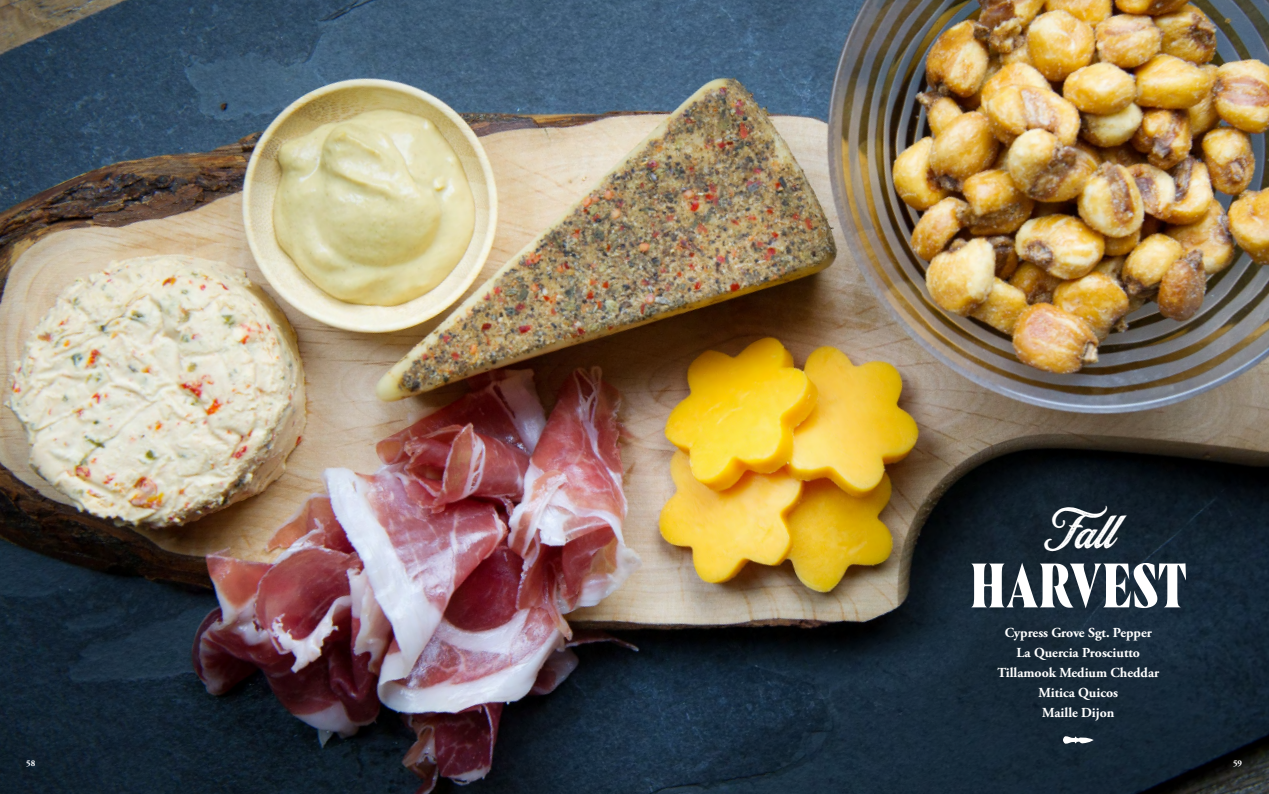
<style>
.page{position:relative;width:1269px;height:794px;background:#fff}
.page>*{position:absolute;margin:0;border:0;box-sizing:border-box;transform-origin:0 0}
.t1{font:700 62.5px "Wayfinder CF";color:#fff}
.t2{font:37.5px "Milkstore 01 Scr";color:#fff}
.t3{font:700 13.75px/20px "Adobe Garamond Pro";color:#fff;text-align:center}
.t4{font:700 8.75px "Adobe Garamond Pro";color:#fff}
</style>
<div class="page">
<img style="left:0;top:0;width:1269px;height:794px">
<svg style="left:1063px;top:736px;width:30px;height:7px"></svg>
<p class="t2" style="left:1042px;top:513px;width:74px">Fall</p>
<p class="t1" style="left:969px;top:549px;width:219px">HARVEST</p>
<p class="t3" style="left:997px;top:623px;width:163px">Cypress Grove Sgt. Pepper<br>La Quercia Prosciutto<br>Tillamook Medium Cheddar<br>Mitica Quicos<br>Maille Dijon</p>
<p class="t4" style="left:26px;top:758px;width:11px">58</p>
<p class="t4" style="left:1233px;top:758px;width:11px">59</p>
</div>
